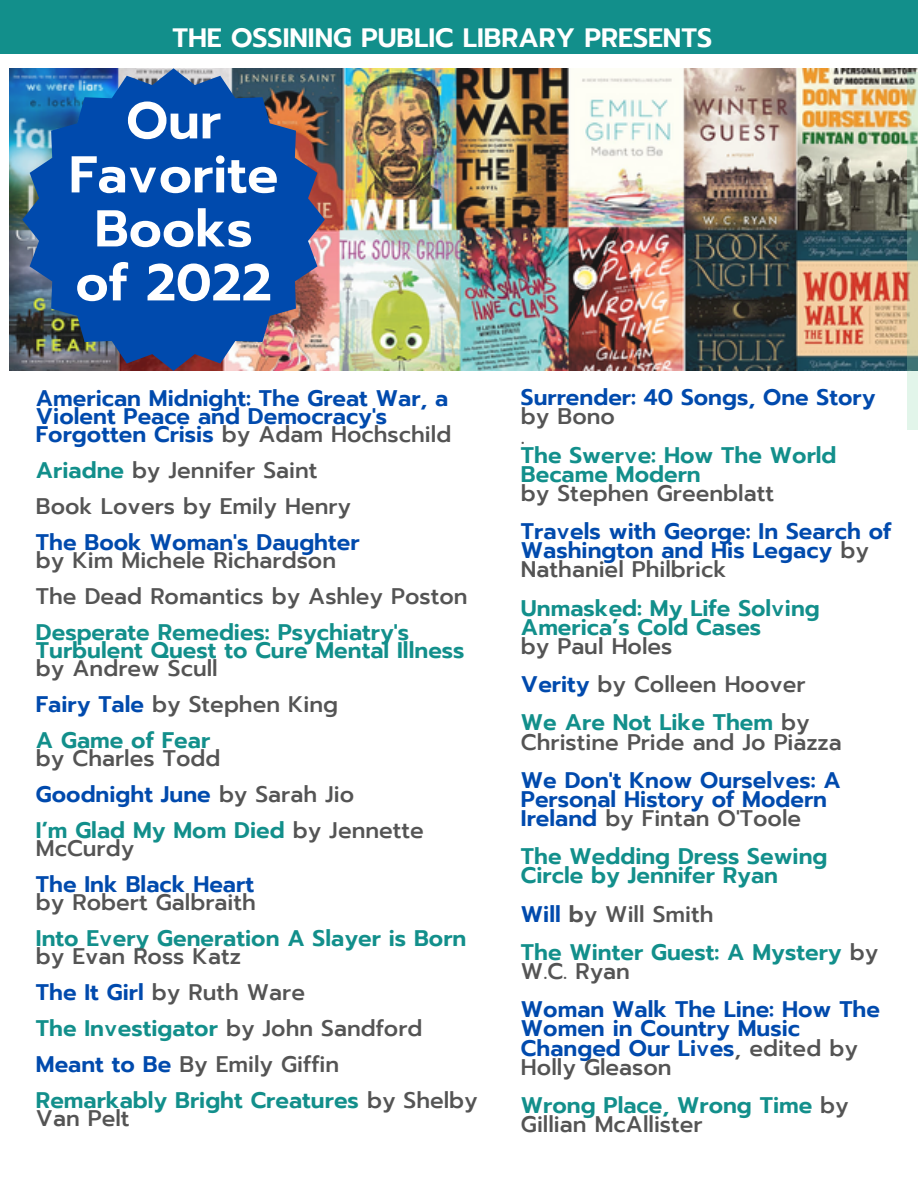
<style>
.page{position:relative;width:918px;height:1188px;background:#fff}
.page>*{position:absolute;margin:0;border:0;box-sizing:border-box;transform-origin:0 0}
.t1{font:600 51.75px/54px "Prompt";color:#fff;text-align:center}
.t2{font:600 26.55px "Prompt";color:#fff}
.t3{font:500 22.5px/36px "Prompt";color:#545454}
.t4{font:600 22.5px/19.2px "Prompt";color:#004aad}
.t5{font:600 22.5px/19.2px "Prompt";color:#128f8b}
.s1{font-weight:500;color:#545454}
.s2{font-weight:600;color:#128f8b}
.s3{font-weight:600;color:#004aad}
.s4{color:#004aad}
.s5{color:#545454}
</style>
<div class="page">
<div style="left:0;top:0;width:918px;height:54px;background:#128f8b"></div>
<img style="left:9px;top:68px;width:909px;height:303px">
<img style="left:22px;top:68px;width:303px;height:303px">
<svg style="left:907px;top:73px;width:11px;height:357px;background:#b3c0a7"></svg>
<p class="t2" style="left:172px;top:18px;width:541px">THE OSSINING PUBLIC LIBRARY PRESENTS</p>
<h1 class="t1" style="left:69px;top:94px;width:211px">Our<br>Favorite<br>Books of 2022</h1>
<p class="t4" style="left:36px;top:389px;width:417px;line-height:18px">American Midnight: The Great War, a<br>Violent Peace and Democracy's<br>Forgotten Crisis <span class="s1">by Adam Hochschild</span></p>
<p class="t3" style="left:36px;top:452px;width:317px"><span class="s2">Ariadne</span> by Jennifer Saint<br>Book Lovers by Emily Henry</p>
<p class="t4" style="left:36px;top:533px;width:325px">The Book Woman's Daughter</p>
<p class="t3" style="left:36px;top:542px;width:433px">by Kim Michele Richardson<br>The Dead Romantics by Ashley Poston</p>
<p class="t5" style="left:36px;top:623px;width:430px;line-height:18px">Desperate Remedies: Psychiatry's<br>Turbulent Quest to Cure Mental Illness</p>
<p class="t3" style="left:36px;top:650px;width:304px">by Andrew Scull<br><span class="s3">Fairy Tale</span> by Stephen King<br><span class="s2">A Game of Fear</span></p>
<p class="t3" style="left:36px;top:740px;width:390px">by Charles Todd<br><span class="s3">Goodnight June</span> by Sarah Jio<br><span class="s2">I’m Glad My Mom Died</span> by Jennette</p>
<p class="t3" style="left:36px;top:830px;width:100px">McCurdy</p>
<p class="t4" style="left:36px;top:875px;width:220px">The Ink Black Heart</p>
<p class="t3" style="left:36px;top:884px;width:221px">by Robert Galbraith</p>
<p class="t5" style="left:36px;top:929px;width:432px">Into Every Generation A Slayer is Born</p>
<p class="t3" style="left:36px;top:938px;width:443px">by Evan Ross Katz<br><span class="s3">The It Girl</span> by Ruth Ware<br><span class="s2">The Investigator</span> by John Sandford<br><span class="s3">Meant to Be</span> By Emily Giffin<br><span class="s2">Remarkably Bright Creatures</span> by Shelby</p>
<p class="t3" style="left:36px;top:1100px;width:95px">Van Pelt</p>
<p class="t4" style="left:521px;top:388px;width:356px">Surrender: 40 Songs, One Story</p>
<p class="t3" style="left:521px;top:407px;width:95px;line-height:19.2px">by Bono .</p>
<p class="t5" style="left:521px;top:446px;width:317px">The Swerve: How The World<br>Became Modern</p>
<p class="t3" style="left:521px;top:475px;width:255px">by Stephen Greenblatt</p>
<p class="t4" style="left:521px;top:522px;width:372px">Travels with George: In Search of<br>Washington and His Legacy <span class="s1">by<br>Nathaniel Philbrick</span></p>
<p class="t5" style="left:521px;top:599px;width:300px">Unmasked: My Life Solving<br>America’s Cold Cases</p>
<p class="t3" style="left:521px;top:627px;width:290px;line-height:38.2px">by Paul Holes<br><span class="s3">Verity</span> by Colleen Hoover<br><span class="s2">We Are Not Like Them</span> by</p>
<p class="t3" style="left:521px;top:724px;width:322px">Christine Pride and Jo Piazza</p>
<p class="t4" style="left:521px;top:771px;width:321px">We Don't Know Ourselves: A<br>Personal History of Modern<br>Ireland <span class="s1">by Fintan O'Toole</span></p>
<p class="t5" style="left:521px;top:847px;width:308px">The Wedding Dress Sewing<br>Circle by Jennifer Ryan</p>
<p class="t5" style="left:521px;top:895px;width:359px;line-height:38.2px"><span class="s4">Will</span> <span class="s5">b</span><span class="s1">y Will Smith<br></span>The Winter Guest: A Mystery <span class="s1">by</span></p>
<p class="t3" style="left:521px;top:954px;width:110px">W.C. Ryan</p>
<p class="t4" style="left:521px;top:1000px;width:361px">Woman Walk The Line: How The<br>Women in Country Music<br>Changed Our Lives<span class="s1">, edited by<br>Holly Gleason</span></p>
<p class="t5" style="left:521px;top:1096px;width:329px">Wrong Place, Wrong Time <span class="s1">by<br>Gillian McAllister</span></p>
</div>
